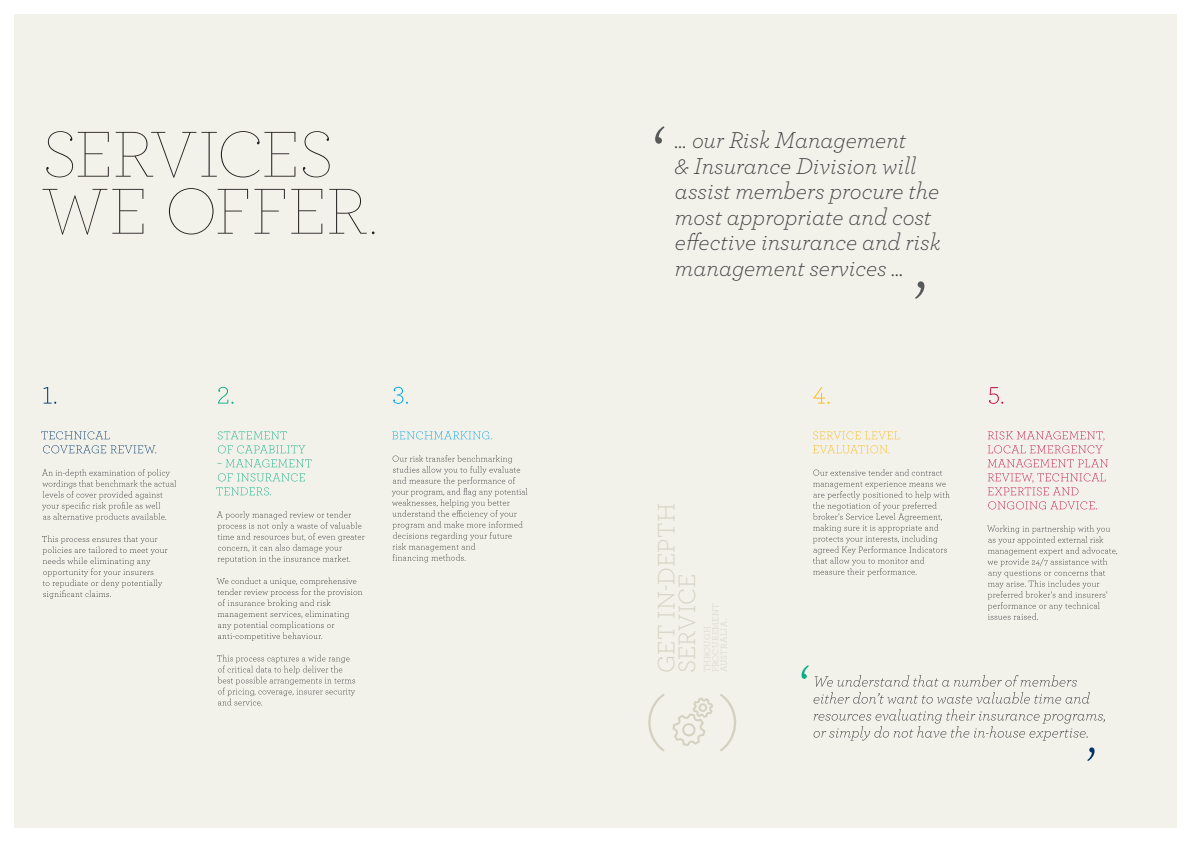
<style>
.page{position:relative;width:1191px;height:842px;background:#fff}
.page>*{position:absolute;margin:0;border:0;box-sizing:border-box;transform-origin:0 0}
.t1{font:300 24.8px/20.9px "Archer";letter-spacing:.01em;color:#d3d1bf}
.t2{font:italic 300 24px/25.6px "Archer";color:#414042}
.t3{font:300 9px "Archer";letter-spacing:.015em;color:#d3d1bf}
</style>
<div class="page">
<div style="left:14px;top:14px;width:1162px;height:814px;background:#f2f1ea"></div>
<svg style="left:392px;top:455px;width:135px;height:107px"></svg>
<svg style="left:392px;top:431px;width:100px;height:8px"></svg>
<svg style="left:217px;top:655px;width:138px;height:50px"></svg>
<svg style="left:217px;top:577px;width:145px;height:64px"></svg>
<svg style="left:217px;top:511px;width:147px;height:52px"></svg>
<svg style="left:216px;top:487px;width:55px;height:8px"></svg>
<svg style="left:218px;top:473px;width:87px;height:8px"></svg>
<svg style="left:217px;top:459px;width:94px;height:8px"></svg>
<svg style="left:218px;top:445px;width:87px;height:8px"></svg>
<svg style="left:218px;top:431px;width:69px;height:8px"></svg>
<svg style="left:42px;top:535px;width:125px;height:64px"></svg>
<svg style="left:42px;top:469px;width:134px;height:52px"></svg>
<svg style="left:43px;top:445px;width:113px;height:8px"></svg>
<svg style="left:41px;top:431px;width:68px;height:8px"></svg>
<svg style="left:987px;top:525px;width:130px;height:95px"></svg>
<svg style="left:988px;top:501px;width:109px;height:8px"></svg>
<svg style="left:987px;top:473px;width:118px;height:22px"></svg>
<svg style="left:987px;top:459px;width:121px;height:8px"></svg>
<svg style="left:987px;top:431px;width:117px;height:22px"></svg>
<svg style="left:813px;top:469px;width:136px;height:107px"></svg>
<svg style="left:813px;top:445px;width:76px;height:8px"></svg>
<svg style="left:813px;top:431px;width:86px;height:8px"></svg>
<svg style="left:44px;top:387px;width:12px;height:17px"></svg>
<svg style="left:218px;top:387px;width:15px;height:17px"></svg>
<svg style="left:393px;top:387px;width:15px;height:17px"></svg>
<svg style="left:813px;top:387px;width:16px;height:17px"></svg>
<svg style="left:989px;top:387px;width:14px;height:17px"></svg>
<svg style="left:801px;top:665px;width:304px;height:76px"></svg>
<svg style="left:1087px;top:747px;width:7px;height:14px"></svg>
<svg style="left:672px;top:698px;width:41px;height:48px"></svg>
<svg style="left:648px;top:694px;width:16px;height:57px"></svg>
<svg style="left:720px;top:694px;width:16px;height:57px"></svg>
<svg style="left:43px;top:188px;width:331px;height:47px"></svg>
<svg style="left:46px;top:131px;width:284px;height:47px"></svg>
<svg style="left:655px;top:126px;width:9px;height:18px"></svg>
<svg style="left:915px;top:281px;width:9px;height:18px"></svg>
<p class="t2" style="left:675px;top:126px;width:267px">… our Risk Management<br>&amp; Insurance Division will assist members procure the most appropriate and cost effective insurance and risk management services ...</p>
<p class="t1" style="left:654px;top:673px;width:172px;rotate:-90deg">GET IN-DEPTH<br>SERVICE</p>
<p class="t3" style="left:701px;top:672px;width:47px;rotate:-90deg">THROUGH</p>
</div>
